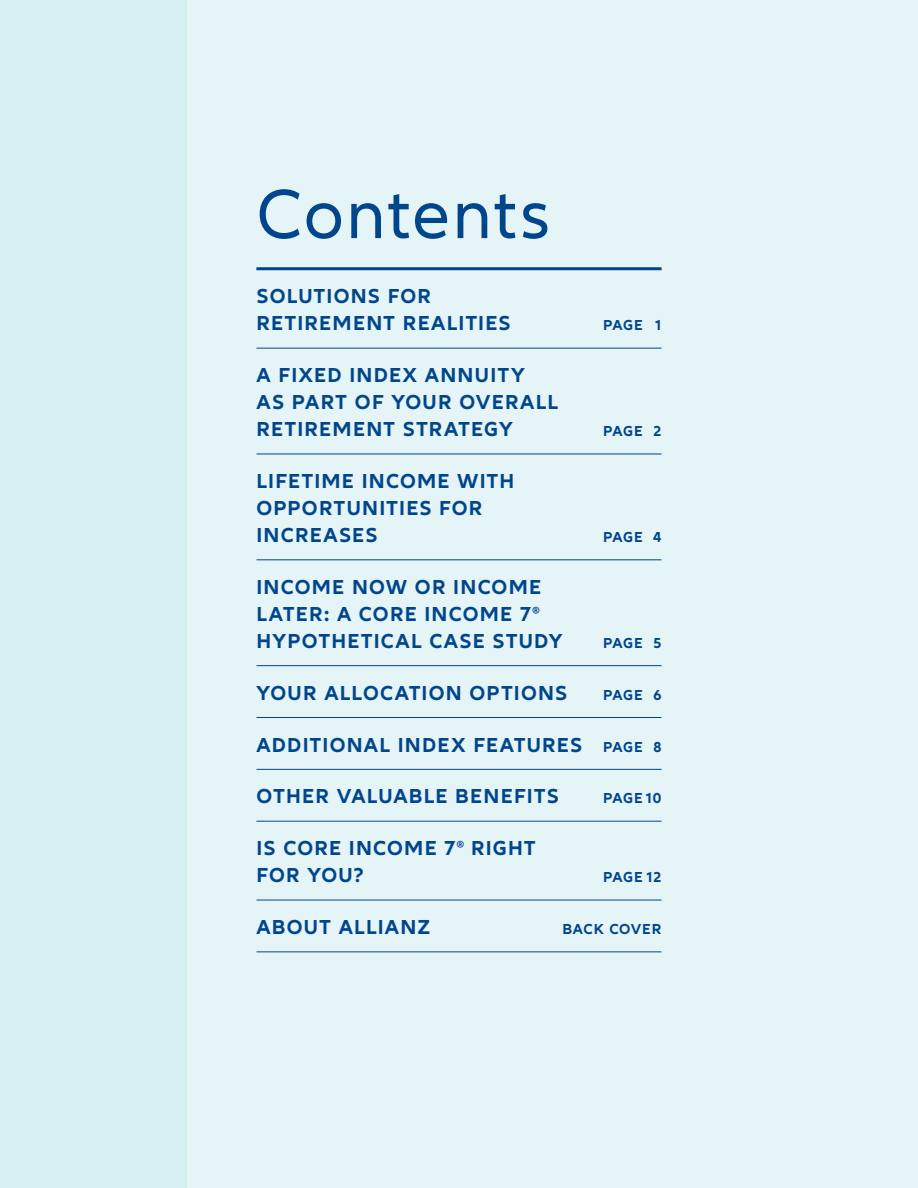
<style>
.page{position:relative;width:918px;height:1188px;background:#e5f4f6}
.page>*{position:absolute;margin:0;border:0;box-sizing:border-box;transform-origin:0 0}
.t1{font:72px "Allianz Neo";letter-spacing:.025em;color:#01468c}
.t2{font:700 21px/27px "Allianz Neo";letter-spacing:.06em;color:#01468c}
.t3{font:700 15px "Allianz Neo";letter-spacing:.03em;color:#01468c}
.t4{font:700 15px "Allianz Neo";letter-spacing:.055em;color:#01468c}
.s1{font-weight:600}
.s2{font-size:15px}
</style>
<div class="page">
<div style="left:0;top:0;width:188px;height:1188px;background:#d5eef1"></div>
<hr style="left:256px;top:267px;width:406px;height:3px;background:#01468c">
<hr style="left:256px;top:348px;width:406px;height:1px;background:#01468c">
<hr style="left:256px;top:454px;width:406px;height:1px;background:#01468c">
<hr style="left:256px;top:559px;width:406px;height:1px;background:#01468c">
<hr style="left:256px;top:665px;width:406px;height:1px;background:#01468c">
<hr style="left:256px;top:717px;width:406px;height:1px;background:#01468c">
<hr style="left:256px;top:769px;width:406px;height:1px;background:#01468c">
<hr style="left:256px;top:821px;width:406px;height:1px;background:#01468c">
<hr style="left:256px;top:900px;width:406px;height:1px;background:#01468c">
<hr style="left:256px;top:951px;width:406px;height:1px;background:#01468c">
<h1 class="t1" style="left:256px;top:173px;width:295px">Contents</h1>
<p class="t2" style="left:256px;top:283px;width:256px">SOLUTIONS FOR<br>RETIREMENT REALITIES</p>
<p class="t2" style="left:256px;top:362px;width:303px">A FIXED INDEX ANNUITY<br>AS PART OF YOUR OVERALL<br>RETIREMENT STRATEGY</p>
<p class="t2" style="left:256px;top:468px;width:259px">LIFETIME INCOME WITH<br>OPPORTUNITIES FOR<br>INCREASES</p>
<p class="t2" style="left:256px;top:574px;width:307px">INCOME NOW OR INCOME<br>LATER: A CORE INCOME 7<span class="s1">®<br></span>HYPOTHETICAL CASE STUDY</p>
<p class="t3" style="left:603px;top:317px;width:60px">PAGE 1</p>
<p class="t3" style="left:603px;top:423px;width:60px">PAGE 2</p>
<p class="t3" style="left:603px;top:528px;width:60px">PAGE 4</p>
<p class="t3" style="left:603px;top:634px;width:60px">PAGE 5</p>
<p class="t2" style="left:256px;top:680px;width:312px">YOUR ALLOCATION OPTIONS</p>
<p class="t3" style="left:603px;top:686px;width:60px">PAGE 6</p>
<p class="t2" style="left:256px;top:732px;width:406px">ADDITIONAL INDEX FEATURES <span class="s2">PAGE 8</span></p>
<p class="t2" style="left:256px;top:783px;width:304px">OTHER VALUABLE BENEFITS</p>
<p class="t3" style="left:603px;top:790px;width:60px">PAGE 10</p>
<p class="t2" style="left:256px;top:835px;width:281px">IS CORE INCOME 7<span class="s1">®</span> RIGHT<br>FOR YOU?</p>
<p class="t3" style="left:603px;top:869px;width:60px">PAGE 12</p>
<p class="t2" style="left:256px;top:914px;width:175px">ABOUT ALLIANZ</p>
<p class="t4" style="left:563px;top:920px;width:100px">BACK COVER</p>
</div>
